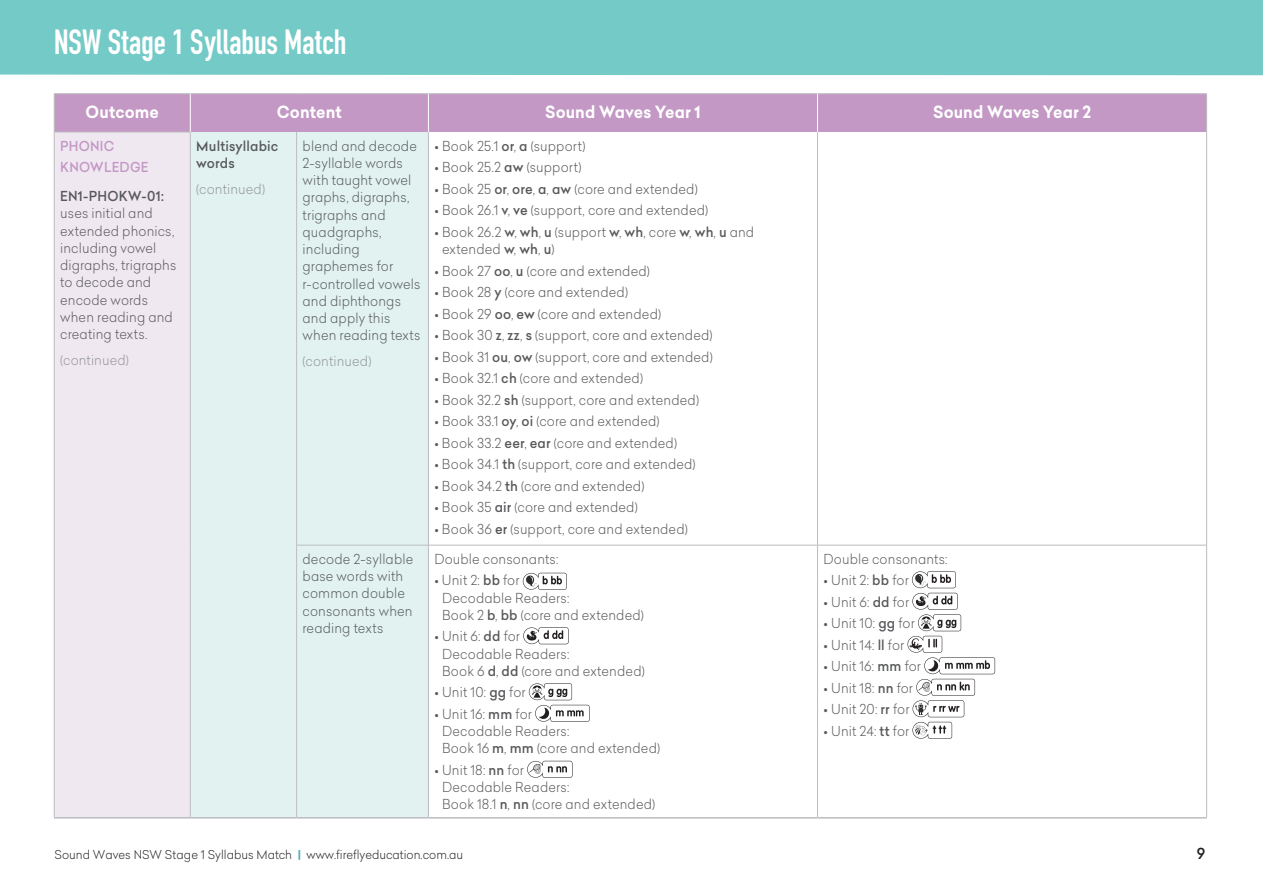
<style>
.page{position:relative;width:1263px;height:893px;background:#fff}
.page>*{position:absolute;margin:0;border:0;box-sizing:border-box;transform-origin:0 0}
.t1{font:34.5px "DIN Engschrift Std";letter-spacing:.005em;color:#fff;scale:.95 1}
.t2{font:700 16.5px "Celias";letter-spacing:.005em;color:#fff;scale:.95 1}
.t3{font:500 15px "Celias";color:#231f20;scale:.95 1}
.t4{font:300 13.5px/17.2px "Celias";letter-spacing:.01em;color:#57585a;scale:.95 1}
.t5{font:300 13.5px "Celias";letter-spacing:.01em;color:#939598;scale:.95 1}
.t6{font:500 13.5px/17.2px "Celias";letter-spacing:.01em;color:#57585a;scale:.95 1}
.t7{font:500 13.5px/21px "Celias";letter-spacing:.015em;color:#c398c5;scale:.95 1}
.t8{font:300 12px "Celias";color:#231f20;scale:.95 1}
.s1{font-weight:500}
.s2{font-weight:700;color:#50aeb4}
</style>
<div class="page">
<div style="left:0;top:0;width:1263px;height:75px;background:#73cac7"></div>
<div style="left:55px;top:94px;width:1151px;height:38px;background:#c398c5"></div>
<div style="left:54px;top:132px;width:136px;height:686px;background:#f0e8f1"></div>
<div style="left:191px;top:132px;width:237px;height:685px;background:#e1f2f1"></div>
<hr style="left:54px;top:93px;width:136px;height:1px;background:#bcbdc0">
<hr style="left:54px;top:94px;width:1px;height:38px;background:#bcbdc0">
<hr style="left:190px;top:93px;width:107px;height:1px;background:#bcbdc0">
<hr style="left:297px;top:93px;width:131px;height:1px;background:#bcbdc0">
<hr style="left:428px;top:93px;width:389px;height:1px;background:#bcbdc0">
<hr style="left:817px;top:93px;width:390px;height:1px;background:#bcbdc0">
<hr style="left:1206px;top:94px;width:1px;height:38px;background:#bcbdc0">
<hr style="left:54px;top:132px;width:136px;height:1px;background:#bcbdc0">
<hr style="left:296px;top:132px;width:1px;height:413px;background:#bcbdc0">
<hr style="left:428px;top:132px;width:1px;height:413px;background:#bcbdc0">
<hr style="left:817px;top:132px;width:1px;height:413px;background:#bcbdc0">
<hr style="left:1206px;top:132px;width:1px;height:413px;background:#bcbdc0">
<hr style="left:296px;top:545px;width:132px;height:1px;background:#bcbdc0">
<hr style="left:296px;top:545px;width:1px;height:272px;background:#bcbdc0">
<hr style="left:428px;top:545px;width:389px;height:1px;background:#bcbdc0">
<hr style="left:428px;top:545px;width:1px;height:272px;background:#bcbdc0">
<hr style="left:817px;top:545px;width:390px;height:1px;background:#bcbdc0">
<hr style="left:817px;top:545px;width:1px;height:272px;background:#bcbdc0">
<hr style="left:1206px;top:545px;width:1px;height:272px;background:#bcbdc0">
<hr style="left:190px;top:94px;width:1px;height:38px;background:#fff">
<hr style="left:428px;top:94px;width:1px;height:38px;background:#fff">
<hr style="left:817px;top:94px;width:1px;height:38px;background:#fff">
<hr style="left:190px;top:817px;width:107px;height:1px;background:#bcbdc0">
<hr style="left:297px;top:817px;width:131px;height:1px;background:#bcbdc0">
<hr style="left:428px;top:817px;width:389px;height:1px;background:#bcbdc0">
<hr style="left:817px;top:817px;width:390px;height:1px;background:#bcbdc0">
<hr style="left:54px;top:132px;width:1px;height:413px;background:#bcbdc0">
<hr style="left:190px;top:132px;width:1px;height:413px;background:#bcbdc0">
<hr style="left:54px;top:545px;width:1px;height:272px;background:#bcbdc0">
<hr style="left:190px;top:545px;width:1px;height:272px;background:#bcbdc0">
<hr style="left:54px;top:817px;width:136px;height:1px;background:#bcbdc0">
<svg style="left:523px;top:573px;width:44px;height:17px"></svg>
<svg style="left:523px;top:627px;width:46px;height:17px"></svg>
<svg style="left:529px;top:683px;width:61px;height:39px"></svg>
<svg style="left:527px;top:761px;width:45px;height:17px"></svg>
<svg style="left:907px;top:571px;width:88px;height:168px"></svg>
<h1 class="t1" style="left:54px;top:21px;width:310px">NSW Stage 1 Syllabus Match</h1>
<p class="t2" style="left:86px;top:100px;width:79px">Outcome</p>
<p class="t2" style="left:277px;top:100px;width:70px">Content</p>
<p class="t2" style="left:545px;top:100px;width:165px">Sound Waves Year 1</p>
<p class="t2" style="left:933px;top:100px;width:168px">Sound Waves Year 2</p>
<p class="t7" style="left:60px;top:135px;width:94px">PHONIC<br>KNOWLEDGE</p>
<p class="t6" style="left:60px;top:188px;width:111px">EN1-PHOKW-01:</p>
<p class="t4" style="left:60px;top:204px;width:124px">uses initial and extended phonics, including vowel digraphs, trigraphs to decode and encode words when reading and creating texts.</p>
<p class="t5" style="left:60px;top:351px;width:74px">(continued)</p>
<p class="t6" style="left:196px;top:137px;width:88px">Multisyllabic words</p>
<p class="t5" style="left:196px;top:179px;width:74px">(continued)</p>
<p class="t4" style="left:303px;top:137px;width:126px">blend and decode<br>2-syllable words with taught vowel graphs, digraphs, trigraphs and quadgraphs, including graphemes for r-controlled vowels and diphthongs and apply this when reading texts</p>
<p class="t5" style="left:303px;top:352px;width:74px">(continued)</p>
<p class="t4" style="left:434px;top:137px;width:160px">• Book 25.1 <span class="s1">or</span>, <span class="s1">a</span> (support)</p>
<p class="t4" style="left:434px;top:158px;width:156px">• Book 25.2 <span class="s1">aw</span> (support)</p>
<p class="t4" style="left:434px;top:180px;width:279px">• Book 25 <span class="s1">or</span>, <span class="s1">ore</span>, <span class="s1">a</span>, <span class="s1">aw</span> (core and extended)</p>
<p class="t4" style="left:434px;top:201px;width:290px">• Book 26.1 <span class="s1">v</span>, <span class="s1">ve</span> (support, core and extended)</p>
<p class="t4" style="left:442px;top:223px;width:330px;text-indent:-8px">• Book 26.2 <span class="s1">w</span>, <span class="s1">wh</span>, <span class="s1">u</span> (support <span class="s1">w</span>, <span class="s1">wh</span>, core <span class="s1">w</span>, <span class="s1">wh</span>, <span class="s1">u</span> and extended <span class="s1">w</span>, <span class="s1">wh</span>, <span class="s1">u</span>)</p>
<p class="t4" style="left:434px;top:262px;width:228px">• Book 27 <span class="s1">oo</span>, <span class="s1">u</span> (core and extended)</p>
<p class="t4" style="left:434px;top:283px;width:205px">• Book 28 <span class="s1">y</span> (core and extended)</p>
<p class="t4" style="left:434px;top:305px;width:240px">• Book 29 <span class="s1">oo</span>, <span class="s1">ew</span> (core and extended)</p>
<p class="t4" style="left:434px;top:326px;width:294px">• Book 30 <span class="s1">z</span>, <span class="s1">zz</span>, <span class="s1">s</span> (support, core and extended)</p>
<p class="t4" style="left:434px;top:348px;width:295px">• Book 31 <span class="s1">ou</span>, <span class="s1">ow</span> (support, core and extended)</p>
<p class="t4" style="left:434px;top:369px;width:221px">• Book 32.1 <span class="s1">ch</span> (core and extended)</p>
<p class="t4" style="left:434px;top:391px;width:280px">• Book 32.2 <span class="s1">sh</span> (support, core and extended)</p>
<p class="t4" style="left:434px;top:412px;width:239px">• Book 33.1 <span class="s1">oy</span>, <span class="s1">oi</span> (core and extended)</p>
<p class="t4" style="left:434px;top:434px;width:257px">• Book 33.2 <span class="s1">eer</span>, <span class="s1">ear</span> (core and extended)</p>
<p class="t4" style="left:434px;top:455px;width:276px">• Book 34.1 <span class="s1">th</span> (support, core and extended)</p>
<p class="t4" style="left:434px;top:477px;width:222px">• Book 34.2 <span class="s1">th</span> (core and extended)</p>
<p class="t4" style="left:434px;top:498px;width:216px">• Book 35 <span class="s1">air</span> (core and extended)</p>
<p class="t4" style="left:434px;top:520px;width:268px">• Book 36 <span class="s1">er</span> (support, core and extended)</p>
<p class="t4" style="left:303px;top:550px;width:118px">decode 2-syllable base words with common double consonants when reading texts</p>
<p class="t4" style="left:434px;top:550px;width:132px">Double consonants:</p>
<p class="t4" style="left:442px;top:572px;width:214px;text-indent:-8px">• Unit 2: <span class="s1">bb</span> for<br>Decodable Readers:<br>Book 2 <span class="s1">b</span>, <span class="s1">bb</span> (core and extended)</p>
<p class="t4" style="left:442px;top:627px;width:215px;text-indent:-8px">• Unit 6: <span class="s1">dd</span> for<br>Decodable Readers:<br>Book 6 <span class="s1">d</span>, <span class="s1">dd</span> (core and extended)</p>
<p class="t4" style="left:434px;top:683px;width:98px">• Unit 10: <span class="s1">gg</span> for</p>
<p class="t4" style="left:442px;top:705px;width:231px;text-indent:-8px">• Unit 16: <span class="s1">mm</span> for<br>Decodable Readers:<br>Book 16 <span class="s1">m</span>, <span class="s1">mm</span> (core and extended)</p>
<p class="t4" style="left:442px;top:761px;width:226px;text-indent:-8px">• Unit 18: <span class="s1">nn</span> for<br>Decodable Readers:<br>Book 18.1 <span class="s1">n</span>, <span class="s1">nn</span> (core and extended)</p>
<p class="t4" style="left:823px;top:550px;width:132px">Double consonants:</p>
<p class="t4" style="left:823px;top:571px;width:91px">• Unit 2: <span class="s1">bb</span> for</p>
<p class="t4" style="left:823px;top:593px;width:92px">• Unit 6: <span class="s1">dd</span> for</p>
<p class="t4" style="left:823px;top:614px;width:98px">• Unit 10: <span class="s1">gg</span> for</p>
<p class="t4" style="left:823px;top:636px;width:87px">• Unit 14: <span class="s1">ll</span> for</p>
<p class="t4" style="left:823px;top:657px;width:104px">• Unit 16: <span class="s1">mm</span> for</p>
<p class="t4" style="left:823px;top:679px;width:96px">• Unit 18: <span class="s1">nn</span> for</p>
<p class="t4" style="left:823px;top:700px;width:92px">• Unit 20: <span class="s1">rr</span> for</p>
<p class="t4" style="left:823px;top:722px;width:92px">• Unit 24: <span class="s1">tt</span> for</p>
<p class="t8" style="left:55px;top:846px;width:431px">Sound Waves NSW Stage 1 Syllabus Match <span class="s2">|</span> www.fireflyeducation.com.au</p>
<p class="t3" style="left:1197px;top:843px;width:10px">9</p>
</div>
